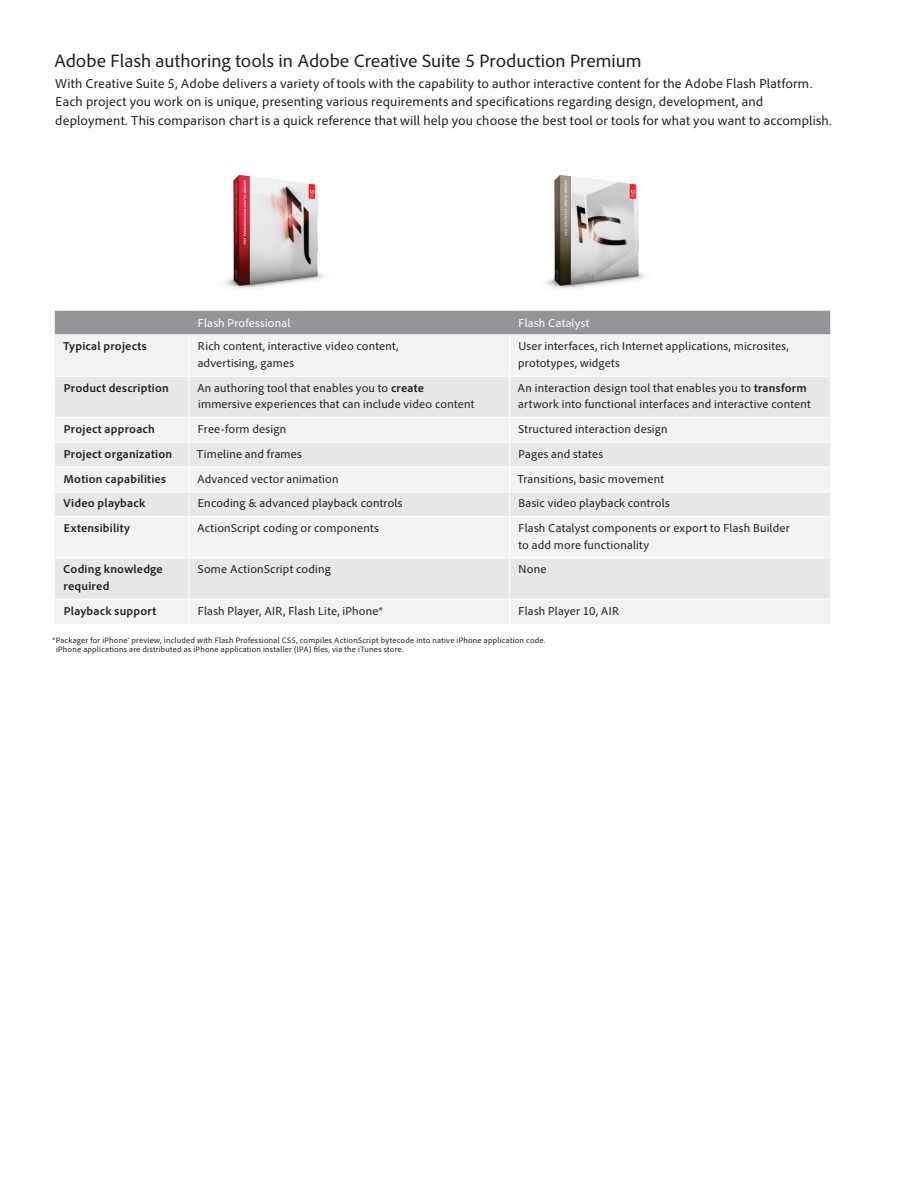
<style>
.page{position:relative;width:918px;height:1188px;background:#fff}
.page>*{position:absolute;margin:0;border:0;box-sizing:border-box;transform-origin:0 0}
.Text__Level_1_subhea{font:18.75px "Adobe Clean";color:#231f20}
.Text__Body_first_aft{font:13.5px/18.8px "Adobe Clean";letter-spacing:.01em;color:#231f20}
.Matrix__Text{font:12px/16.5px "Adobe Clean";letter-spacing:.015em;color:#231f20}
.Matrix__Text-2{font:700 12px/16.5px "Adobe Clean";letter-spacing:.015em;color:#231f20}
.Matrix__Subhead{font:12px "Adobe Clean";letter-spacing:.02em;color:#fff}
.Legal__Body_copy{font:8.25px/9px "Adobe Clean";letter-spacing:.025em;color:#231f20}
.s1{font-weight:700}
</style>
<div class="page">
<div style="left:55px;top:311px;width:775px;height:23px;background:#939598"></div>
<div style="left:55px;top:336px;width:775px;height:288px;background:#f2f3f4"></div>
<svg style="left:55px;top:377px;width:775px;height:222px;fill:#e6e7e9"></svg>
<hr style="left:188px;top:335px;width:2px;height:41px;background:#fff">
<hr style="left:509px;top:335px;width:1px;height:41px;background:#fff">
<hr style="left:55px;top:376px;width:134px;height:1px;background:#fff">
<hr style="left:189px;top:376px;width:321px;height:1px;background:#fff">
<hr style="left:188px;top:377px;width:2px;height:40px;background:#fff">
<hr style="left:510px;top:376px;width:320px;height:1px;background:#fff">
<hr style="left:509px;top:377px;width:1px;height:40px;background:#fff">
<hr style="left:55px;top:417px;width:134px;height:1px;background:#fff">
<hr style="left:189px;top:417px;width:321px;height:1px;background:#fff">
<hr style="left:188px;top:418px;width:2px;height:24px;background:#fff">
<hr style="left:510px;top:417px;width:320px;height:1px;background:#fff">
<hr style="left:55px;top:442px;width:134px;height:1px;background:#fff">
<hr style="left:189px;top:442px;width:321px;height:1px;background:#fff">
<hr style="left:188px;top:443px;width:2px;height:23px;background:#fff">
<hr style="left:510px;top:442px;width:320px;height:1px;background:#fff">
<hr style="left:55px;top:466px;width:134px;height:2px;background:#fff">
<hr style="left:189px;top:466px;width:321px;height:2px;background:#fff">
<hr style="left:188px;top:468px;width:2px;height:23px;background:#fff">
<hr style="left:510px;top:466px;width:320px;height:2px;background:#fff">
<hr style="left:55px;top:491px;width:134px;height:1px;background:#fff">
<hr style="left:189px;top:491px;width:321px;height:1px;background:#fff">
<hr style="left:188px;top:492px;width:2px;height:24px;background:#fff">
<hr style="left:510px;top:491px;width:320px;height:1px;background:#fff">
<svg style="left:509px;top:418px;width:1px;height:98px"></svg>
<hr style="left:55px;top:516px;width:134px;height:1px;background:#fff">
<hr style="left:189px;top:516px;width:321px;height:1px;background:#fff">
<hr style="left:188px;top:517px;width:2px;height:40px;background:#fff">
<hr style="left:510px;top:516px;width:320px;height:1px;background:#fff">
<hr style="left:509px;top:517px;width:1px;height:40px;background:#fff">
<hr style="left:55px;top:557px;width:134px;height:1px;background:#fff">
<hr style="left:189px;top:557px;width:321px;height:1px;background:#fff">
<hr style="left:188px;top:558px;width:2px;height:41px;background:#fff">
<hr style="left:510px;top:557px;width:320px;height:1px;background:#fff">
<hr style="left:509px;top:558px;width:1px;height:41px;background:#fff">
<hr style="left:55px;top:599px;width:134px;height:1px;background:#fff">
<hr style="left:189px;top:599px;width:321px;height:1px;background:#fff">
<hr style="left:188px;top:600px;width:2px;height:24px;background:#fff">
<hr style="left:510px;top:599px;width:320px;height:1px;background:#fff">
<svg style="left:509px;top:600px;width:1px;height:24px"></svg>
<img style="left:224px;top:174px;width:100px;height:115px">
<img style="left:545px;top:174px;width:100px;height:115px">
<p class="Text__Level_1_subhea" style="left:54px;top:50px;width:589px">Adobe Flash authoring tools in Adobe Creative Suite 5 Production Premium</p>
<p class="Text__Body_first_aft" style="left:55px;top:74px;width:778px">With Creative Suite 5, Adobe delivers a variety of tools with the capability to author interactive content for the Adobe Flash Platform.<br>Each project you work on is unique, presenting various requirements and specifications regarding design, development, and deployment. This comparison chart is a quick reference that will help you choose the best tool or tools for what you want to accomplish.</p>
<p class="Matrix__Subhead" style="left:198px;top:316px;width:94px">Flash Professional</p>
<p class="Matrix__Subhead" style="left:519px;top:316px;width:72px">Flash Catalyst</p>
<p class="Matrix__Text-2" style="left:63px;top:338px;width:85px">Typical projects</p>
<p class="Matrix__Text" style="left:198px;top:338px;width:203px">Rich content, interactive video content, advertising, games</p>
<p class="Matrix__Text" style="left:518px;top:338px;width:272px">User interfaces, rich Internet applications, microsites, prototypes, widgets</p>
<p class="Matrix__Text-2" style="left:64px;top:379px;width:107px">Product description</p>
<p class="Matrix__Text" style="left:197px;top:379px;width:279px">An authoring tool that enables you to <span class="s1">create </span>immersive experiences that can include video content</p>
<p class="Matrix__Text" style="left:518px;top:379px;width:295px">An interaction design tool that enables you to <span class="s1">transform </span>artwork into functional interfaces and interactive content</p>
<p class="Matrix__Text-2" style="left:64px;top:421px;width:93px">Project approach</p>
<p class="Matrix__Text" style="left:198px;top:421px;width:90px">Free-form design</p>
<p class="Matrix__Text" style="left:519px;top:421px;width:151px">Structured interaction design</p>
<p class="Matrix__Text-2" style="left:64px;top:445px;width:110px">Project organization</p>
<p class="Matrix__Text" style="left:197px;top:445px;width:107px">Timeline and frames</p>
<p class="Matrix__Text" style="left:519px;top:445px;width:86px">Pages and states</p>
<p class="Matrix__Text-2" style="left:64px;top:470px;width:104px">Motion capabilities</p>
<p class="Matrix__Text" style="left:197px;top:470px;width:143px">Advanced vector animation</p>
<p class="Matrix__Text" style="left:518px;top:470px;width:148px">Transitions, basic movement</p>
<p class="Matrix__Text-2" style="left:63px;top:495px;width:84px">Video playback</p>
<p class="Matrix__Text" style="left:198px;top:495px;width:206px">Encoding &amp; advanced playback controls</p>
<p class="Matrix__Text" style="left:519px;top:495px;width:153px">Basic video playback controls</p>
<p class="Matrix__Text-2" style="left:64px;top:520px;width:68px">Extensibility</p>
<p class="Matrix__Text" style="left:197px;top:520px;width:183px">ActionScript coding or components</p>
<p class="Matrix__Text" style="left:519px;top:520px;width:273px">Flash Catalyst components or export to Flash Builder to add more functionality</p>
<p class="Matrix__Text-2" style="left:63px;top:561px;width:101px">Coding knowledge required</p>
<p class="Matrix__Text" style="left:198px;top:561px;width:134px">Some ActionScript coding</p>
<p class="Matrix__Text" style="left:519px;top:561px;width:29px">None</p>
<p class="Matrix__Text-2" style="left:64px;top:602px;width:94px">Playback support</p>
<p class="Matrix__Text" style="left:198px;top:602px;width:186px">Flash Player, AIR, Flash Lite, iPhone*</p>
<p class="Matrix__Text" style="left:519px;top:602px;width:102px">Flash Player 10, AIR</p>
<p class="Legal__Body_copy" style="left:56px;top:636px;width:491px;text-indent:-3px">*Packager for iPhone® preview, included with Flash Professional CS5, compiles ActionScript bytecode into native iPhone application code. iPhone applications are distributed as iPhone application installer (IPA) files, via the iTunes store.</p>
</div>
